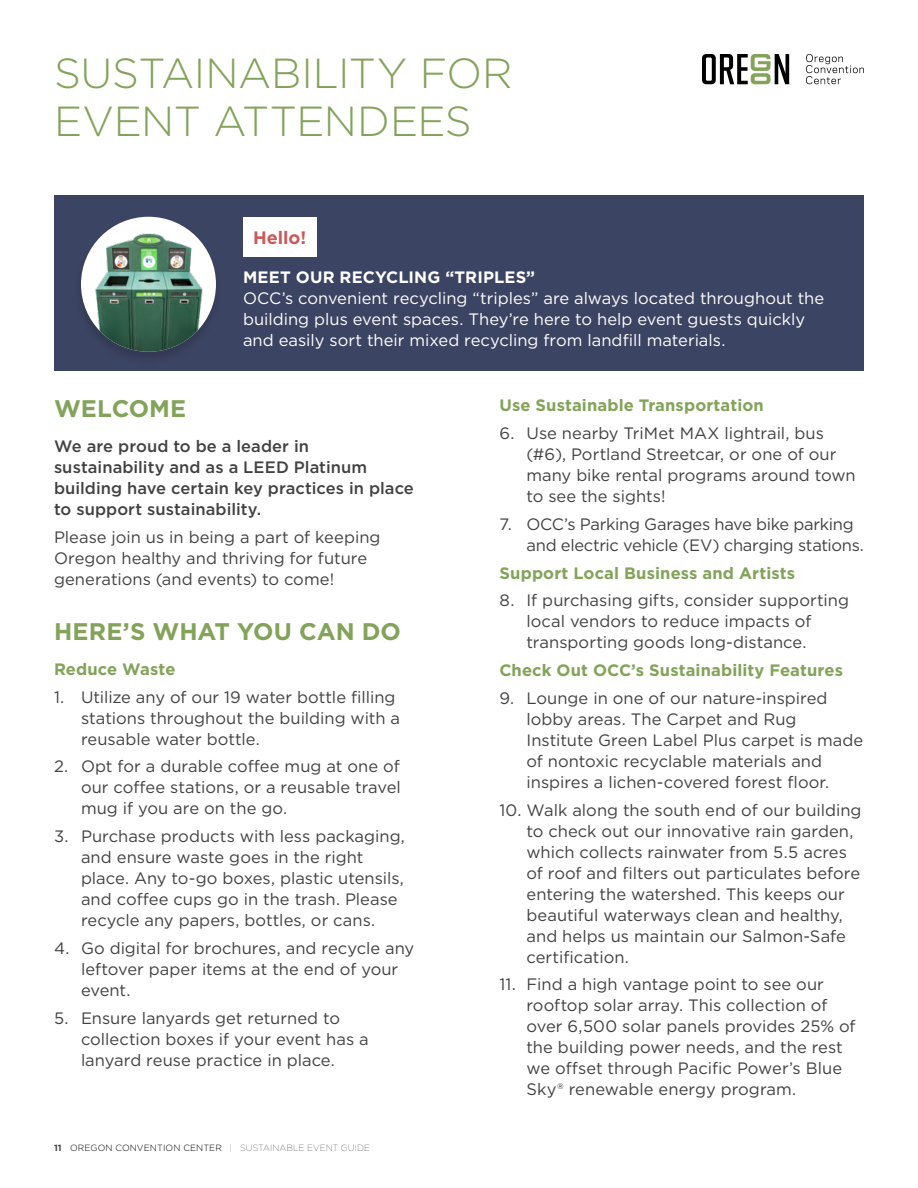
<style>
.page{position:relative;width:918px;height:1188px;background:#fff}
.page>*{position:absolute;margin:0;border:0;box-sizing:border-box;transform-origin:0 0}
.t1{font:300 42px "Gotham";letter-spacing:-.01em;color:#82a359}
.t2{font:700 24px "Gotham";color:#82a359}
.t3{font:700 18px "Gotham";color:#cc5858}
.t4{font:16.5px/21px "Gotham";color:#414142}
.t5{font:16.5px/21px "Gotham";color:#fff}
.t6{font:500 16.5px/21px "Gotham";letter-spacing:.005em;color:#414142}
.t7{font:700 16.5px "Gotham";letter-spacing:.01em;color:#82a359}
.t8{font:16.5px/21px "Gotham";letter-spacing:-.02em;color:#414142}
.t9{font:700 16.5px "Gotham";letter-spacing:.01em;color:#fff}
.t10{font:300 9px "Gotham";letter-spacing:.01em;color:#000}
.s1{font-weight:700;color:#414142}
.s2{font-weight:100}
</style>
<div class="page">
<div style="left:54px;top:196px;width:810px;height:175px;background:#3c4463"></div>
<div style="left:74px;top:216px;width:149px;height:150px;background:#000;opacity:.15"></div>
<img style="left:81px;top:217px;width:135px;height:135px;border-radius:68px">
<div style="left:243px;top:217px;width:73px;height:39px;background:#fff"></div>
<svg style="left:806px;top:54px;width:58px;height:30px"></svg>
<svg style="left:702px;top:54px;width:87px;height:30px"></svg>
<p class="t1" style="left:54px;top:46px;width:460px">SUSTAINABILITY FOR</p>
<p class="t1" style="left:54px;top:94px;width:419px">EVENT ATTENDEES</p>
<p class="t3" style="left:253px;top:226px;width:55px">Hello!</p>
<p class="t9" style="left:243px;top:266px;width:294px">MEET OUR RECYCLING “TRIPLES”</p>
<p class="t5" style="left:243px;top:288px;width:583px">OCC’s convenient recycling “triples” are always located throughout the building plus event spaces. They’re here to help event guests quickly and easily sort their mixed recycling from landfill materials.</p>
<p class="t2" style="left:54px;top:393px;width:134px">WELCOME</p>
<p class="t6" style="left:54px;top:435px;width:361px">We are proud to be a leader in sustainability and as a LEED Platinum building have certain key practices in place to support sustainability.</p>
<p class="t4" style="left:54px;top:526px;width:328px">Please join us in being a part of keeping<br>Oregon healthy and thriving for future generations (and events) to come!</p>
<p class="t2" style="left:54px;top:616px;width:348px">HERE’S WHAT YOU CAN DO</p>
<p class="t7" style="left:54px;top:658px;width:123px">Reduce Waste</p>
<p class="t4" style="left:81px;top:686px;width:321px;text-indent:-27px">1. Utilize any of our 19 water bottle filling stations throughout the building with a reusable water bottle.</p>
<p class="t4" style="left:81px;top:756px;width:321px;text-align:justify;text-indent:-27px">2. Opt for a durable coffee mug at one of our coffee stations, or a reusable travel mug if you are on the go.</p>
<p class="t4" style="left:81px;top:826px;width:325px;text-indent:-27px">3. Purchase products with less packaging, and ensure waste goes in the right place. Any to-go boxes, plastic utensils, and coffee cups go in the trash. Please recycle any papers, bottles, or cans.</p>
<p class="t4" style="left:81px;top:937px;width:335px;text-indent:-27px">4. Go digital for brochures, and recycle any leftover paper items at the end of your event.</p>
<p class="t4" style="left:81px;top:1007px;width:289px;text-indent:-27px">5. Ensure lanyards get returned to collection boxes if your event has a lanyard reuse practice in place.</p>
<p class="t10" style="left:54px;top:1142px;width:318px"><span class="s1">11</span> OREGON CONVENTION CENTER <span class="s2">| SUSTAINABLE EVENT GUIDE</span></p>
<p class="t7" style="left:500px;top:395px;width:266px">Use Sustainable Transportation</p>
<p class="t4" style="left:526px;top:423px;width:331px;text-indent:-27px">6. Use nearby TriMet MAX lightrail, bus (#6), Portland Streetcar, or one of our many bike rental programs around town to see the sights!</p>
<p class="t8" style="left:526px;top:513px;width:339px;text-indent:-27px">7. OCC’s Parking Garages have bike parking and electric vehicle (EV) charging stations.</p>
<p class="t7" style="left:500px;top:562px;width:297px">Support Local Business and Artists</p>
<p class="t4" style="left:526px;top:590px;width:324px;text-indent:-27px">8. If purchasing gifts, consider supporting local vendors to reduce impacts of transporting goods long-distance.</p>
<p class="t7" style="left:499px;top:659px;width:345px">Check Out OCC’s Sustainability Features</p>
<p class="t4" style="left:526px;top:687px;width:338px;text-indent:-27px">9. Lounge in one of our nature-inspired lobby areas. The Carpet and Rug Institute Green Label Plus carpet is made of nontoxic recyclable materials and inspires a lichen-covered forest floor.</p>
<p class="t4" style="left:526px;top:799px;width:337px;text-indent:-27px">10. Walk along the south end of our building to check out our innovative rain garden, which collects rainwater from 5.5 acres of roof and filters out particulates before entering the watershed. This keeps our beautiful waterways clean and healthy, and helps us maintain our Salmon-Safe certification.</p>
<p class="t4" style="left:526px;top:974px;width:331px;text-indent:-27px">11. Find a high vantage point to see our rooftop solar array. This collection of over 6,500 solar panels provides 25% of the building power needs, and the rest we offset through Pacific Power’s Blue Sky® renewable energy program.</p>
</div>
